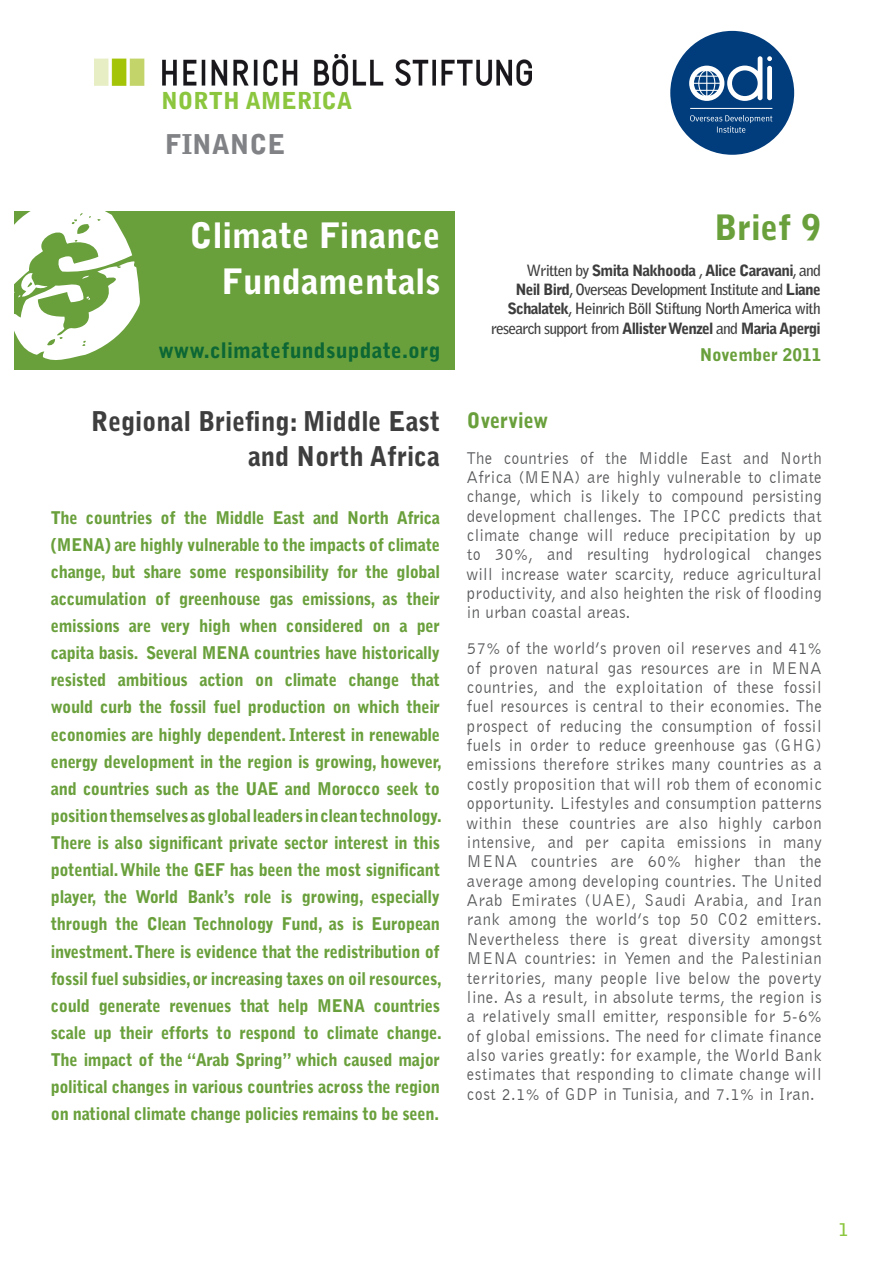
<style>
.page{position:relative;width:893px;height:1263px;background:#fff}
.page>*{position:absolute;margin:0;border:0;box-sizing:border-box;transform-origin:0 0}
.t1{font:900 34.8px "Bell Gothic Std";color:#fff}
.t2{font:900 34.8px "Bell Gothic Std";color:#6aa03c}
.t3{font:900 27.15px/34.8px "Bell Gothic Std";color:#3e3e3f;text-align:right;scale:.95 1}
.t4{font:900 27.15px "Bell Gothic Std";color:#808285}
.t5{font:900 23.25px "Bell Gothic Std";color:#8bc63e}
.t6{font:900 21.3px "Bell Gothic Std";letter-spacing:.01em;color:#0c6734}
.t7{font:900 21.3px "Bell Gothic Std";color:#6aa03c;scale:.95 1}
.t8{font:17.4px/19.4px "Bell Gothic BT";letter-spacing:.02em;color:#57585a;text-align:justify;scale:.95 1}
.t9{font:900 17.4px/27.2px "Bell Gothic Std";letter-spacing:-.02em;color:#6aa03c;text-align:justify;scale:.95 1}
.t10{font:900 17.4px "Bell Gothic Std";color:#6aa03c}
.t11{font:700 17.4px "Bell Gothic Std";color:#8bc63e}
.t12{font:700 15.45px/19.4px "Bell Gothic Std";letter-spacing:-.05em;color:#3e3e3f;text-align:right}
.s1{font-weight:900}
</style>
<div class="page">
<div style="left:670px;top:31px;width:124px;height:124px;background:#013d7d;border-radius:50%"></div>
<hr style="left:690px;top:108px;width:82px;height:1px;background:#fff">
<svg style="left:690px;top:115px;width:82px;height:18px"></svg>
<svg style="left:689px;top:56px;width:83px;height:45px"></svg>
<img style="left:95px;top:55px;width:437px;height:31px">
<div style="left:15px;top:211px;width:440px;height:159px;background:#6aa03c"></div>
<svg style="left:15px;top:212px;width:125px;height:148px"></svg>
<p class="t5" style="left:161px;top:87px;width:192px">NORTH AMERICA</p>
<p class="t4" style="left:165px;top:128px;width:122px">FINANCE</p>
<p class="t1" style="left:190px;top:215px;width:253px">Climate Finance</p>
<p class="t2" style="left:714px;top:207px;width:108px">Brief 9</p>
<p class="t1" style="left:222px;top:261px;width:220px">Fundamentals</p>
<p class="t12" style="left:491px;top:260px;width:331px">Written by <span class="s1">Smita Nakhooda</span> , <span class="s1">Alice Caravani</span>, and<br><span class="s1">Neil Bird</span>, Overseas Development Institute and <span class="s1">Liane Schalatek</span>, Heinrich Böll Stiftung North America with research support from <span class="s1">Allister Wenzel</span> and <span class="s1">Maria Apergi</span></p>
<p class="t6" style="left:158px;top:338px;width:284px">www.climatefundsupdate.org</p>
<p class="t3" style="left:91px;top:404px;width:369px">Regional Briefing: Middle East and North Africa</p>
<p class="t9" style="left:51px;top:504px;width:413px">The countries of the Middle East and North Africa (MENA) are highly vulnerable to the impacts of climate change, but share some responsibility for the global accumulation of greenhouse gas emissions, as their emissions are very high when considered on a per capita basis. Several MENA countries have historically resisted ambitious action on climate change that would curb the fossil fuel production on which their economies are highly dependent. Interest in renewable energy development in the region is growing, however, and countries such as the UAE and Morocco seek to position themselves as global leaders in clean technology.<br>There is also significant private sector interest in this potential. While the GEF has been the most significant player, the World Bank’s role is growing, especially through the Clean Technology Fund, as is European investment. There is evidence that the redistribution of fossil fuel subsidies, or increasing taxes on oil resources, could generate revenues that help MENA countries scale up their efforts to respond to climate change.<br>The impact of the “Arab Spring” which caused major political changes in various countries across the region on national climate change policies remains to be seen.</p>
<p class="t10" style="left:700px;top:344px;width:123px">November 2011</p>
<p class="t7" style="left:467px;top:408px;width:87px">Overview</p>
<p class="t8" style="left:467px;top:448px;width:375px">The countries of the Middle East and North Africa (MENA) are highly vulnerable to climate change, which is likely to compound persisting development challenges. The IPCC predicts that climate change will reduce precipitation by up to 30%, and resulting hydrological changes will increase water scarcity, reduce agricultural productivity, and also heighten the risk of flooding in urban coastal areas.</p>
<p class="t8" style="left:467px;top:638px;width:375px">57% of the world’s proven oil reserves and 41% of proven natural gas resources are in MENA countries, and the exploitation of these fossil fuel resources is central to their economies. The prospect of reducing the consumption of fossil fuels in order to reduce greenhouse gas (GHG) emissions therefore strikes many countries as a costly proposition that will rob them of economic opportunity. Lifestyles and consumption patterns within these countries are also highly carbon intensive, and per capita emissions in many MENA countries are 60% higher than the average among developing countries. The United Arab Emirates (UAE), Saudi Arabia, and Iran rank among the world’s top 50 CO2 emitters.<br>Nevertheless there is great diversity amongst MENA countries: in Yemen and the Palestinian territories, many people live below the poverty line. As a result, in absolute terms, the region is a relatively small emitter, responsible for 5-6% of global emissions. The need for climate finance also varies greatly: for example, the World Bank estimates that responding to climate change will cost 2.1% of GDP in Tunisia, and 7.1% in Iran.</p>
<p class="t11" style="left:839px;top:1219px;width:11px">1</p>
</div>
